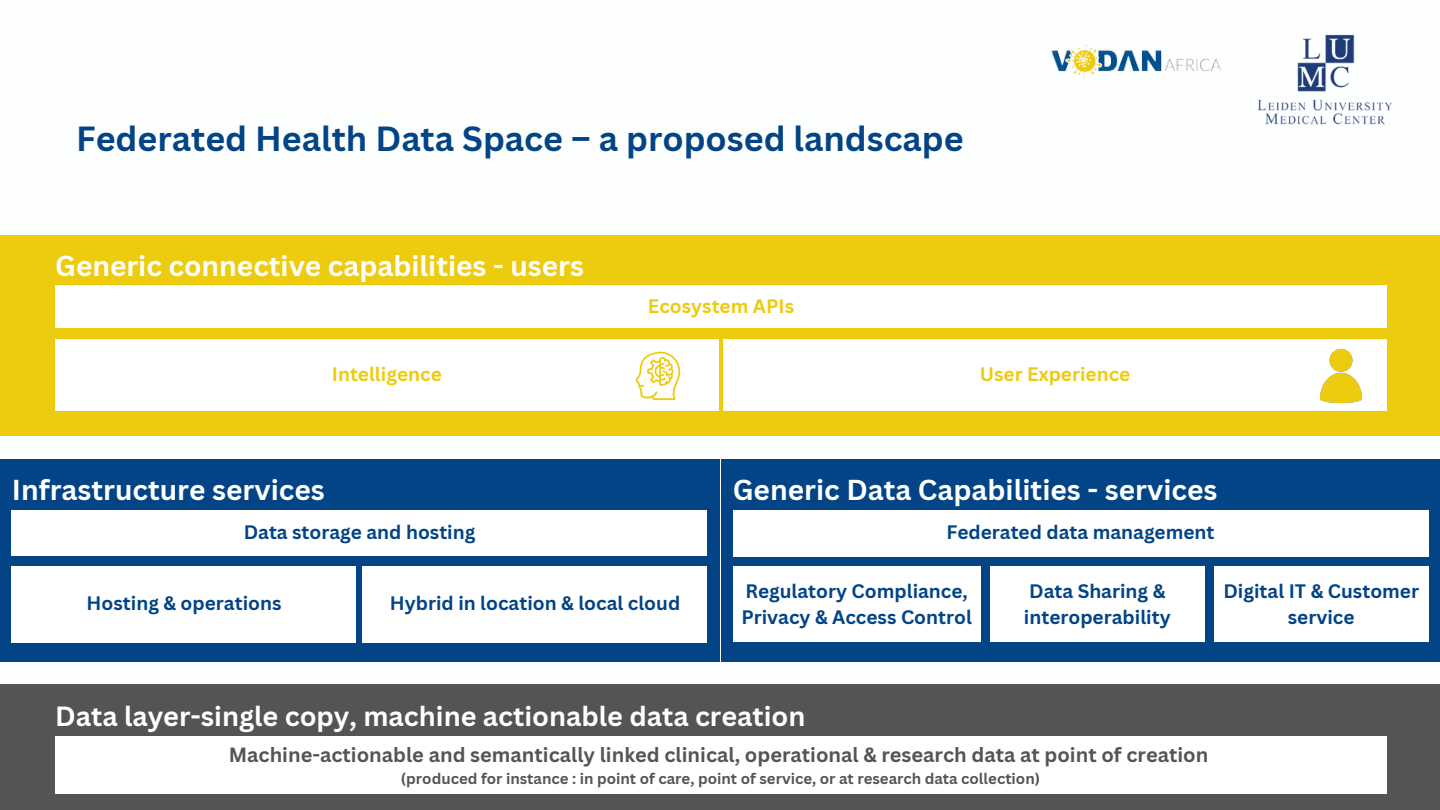
<style>
.page{position:relative;width:1440px;height:810px;background:#fff}
.page>*{position:absolute;margin:0;border:0;box-sizing:border-box;transform-origin:0 0}
.t1{font:700 34px "Canva Sans";color:#024485}
.t2{font:700 28.1px "Canva Sans";color:#fff}
.t3{font:700 28px "Canva Sans";color:#fff}
.t4{font:700 27px "Canva Sans";color:#fff}
.t5{font:700 20px "Canva Sans";color:#545454}
.t6{font:700 19px/26.2px "Canva Sans";color:#024485}
.t7{font:700 19px "Canva Sans";color:#edcb0f}
.t8{font:700 15px "Canva Sans";color:#545454}
</style>
<div class="page">
<div style="left:0;top:685px;width:1440px;height:125px;background:#545454"></div>
<div style="left:721px;top:460px;width:719px;height:201px;background:#024485"></div>
<div style="left:733px;top:510px;width:695px;height:46px;background:#fff"></div>
<div style="left:733px;top:566px;width:247px;height:76px;background:#fff"></div>
<div style="left:990px;top:566px;width:214px;height:76px;background:#fff"></div>
<div style="left:1214px;top:566px;width:214px;height:76px;background:#fff"></div>
<div style="left:0;top:235px;width:1440px;height:201px;background:#edcb0f"></div>
<img style="left:1051px;top:44px;width:170px;height:35px">
<img style="left:1257px;top:34px;width:135px;height:91px">
<div style="left:55px;top:736px;width:1332px;height:58px;background:#fff"></div>
<div style="left:55px;top:286px;width:1332px;height:42px;background:#fff"></div>
<div style="left:55px;top:339px;width:663px;height:72px;background:#fff"></div>
<div style="left:723px;top:339px;width:664px;height:72px;background:#fff"></div>
<svg style="left:636px;top:352px;width:44px;height:48px"></svg>
<img style="left:1320px;top:349px;width:41px;height:53px">
<div style="left:0;top:460px;width:719px;height:201px;background:#024485"></div>
<div style="left:12px;top:566px;width:344px;height:76px;background:#fff"></div>
<div style="left:363px;top:566px;width:344px;height:76px;background:#fff"></div>
<div style="left:12px;top:510px;width:695px;height:46px;background:#fff"></div>
<p class="t1" style="left:76px;top:114px;width:889px">Federated Health Data Space – a proposed landscape</p>
<p class="t3" style="left:55px;top:246px;width:530px">Generic connective capabilities - users</p>
<p class="t7" style="left:648px;top:293px;width:148px">Ecosystem APIs</p>
<p class="t7" style="left:332px;top:361px;width:111px">Intelligence</p>
<p class="t7" style="left:980px;top:361px;width:152px">User Experience</p>
<p class="t2" style="left:12px;top:470px;width:314px">Infrastructure services</p>
<p class="t2" style="left:733px;top:470px;width:486px">Generic Data Capabilities - services</p>
<p class="t6" style="left:244px;top:519px;width:233px">Data storage and hosting</p>
<p class="t6" style="left:87px;top:590px;width:196px">Hosting &amp; operations</p>
<p class="t6" style="left:390px;top:590px;width:292px">Hybrid in location &amp; local cloud</p>
<p class="t6" style="left:946px;top:519px;width:270px">Federated data management</p>
<p class="t6" style="left:741px;top:577px;width:232px">Regulatory Compliance,<br>Privacy &amp; Access Control</p>
<p class="t6" style="left:1024px;top:577px;width:148px">Data Sharing &amp; interoperability</p>
<p class="t6" style="left:1223px;top:577px;width:197px;text-align:center">Digital IT &amp; Customer service</p>
<p class="t4" style="left:55px;top:697px;width:752px">Data layer-single copy, machine actionable data creation</p>
<p class="t5" style="left:229px;top:740px;width:981px">Machine-actionable and semantically linked clinical, operational &amp; research data at point of creation</p>
<p class="t8" style="left:401px;top:768px;width:641px">(produced for instance : in point of care, point of service, or at research data collection)</p>
</div>
